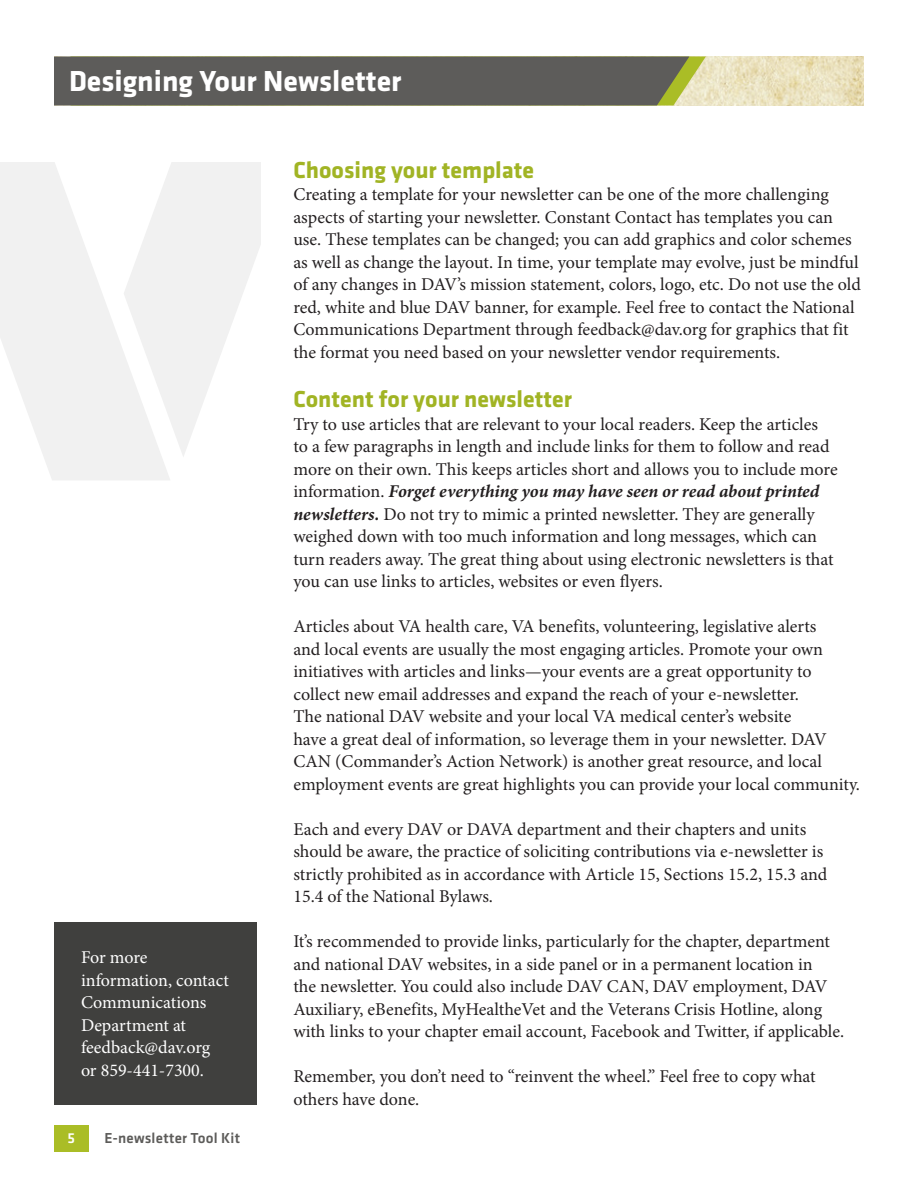
<style>
.page{position:relative;width:918px;height:1188px;background:#fff}
.page>*{position:absolute;margin:0;border:0;box-sizing:border-box;transform-origin:0 0}
.Running_hd{font:700 30px "Klavika";color:#fff}
.Subhead{font:700 24px "Klavika";color:#a1b424}
.Body_Text{font:18px/22.5px "Minion Pro";letter-spacing:-.005em;color:#231f20}
.Body_Text-2{font:18px/22.5px "Minion Pro";color:#fff}
.t1{font:500 15px "Klavika";letter-spacing:.015em;color:#5d5c5a}
.t2{font:500 15px "Klavika";color:#fff}
.s1{font-weight:700;font-style:italic}
</style>
<div class="page">
<img style="left:706px;top:57px;width:158px;height:48px">
<div style="left:54px;top:57px;width:652px;height:48px;background:#5d5c5a"></div>
<svg style="left:0;top:162px;width:261px;height:318px;fill:#f1f1f1"></svg>
<div style="left:54px;top:1125px;width:34px;height:27px;background:#aabd26"></div>
<div style="left:54px;top:922px;width:202px;height:183px;background:#40403e"></div>
<p class="Running_hd" style="left:69px;top:59px;width:334px">Designing Your Newsletter</p>
<p class="Body_Text-2" style="left:81px;top:946px;width:150px">For more information, contact<br>Communications<br>Department at feedback@dav.org or 859-441-7300.</p>
<p class="t2" style="left:67px;top:1128px;width:9px">5</p>
<p class="t1" style="left:104px;top:1128px;width:137px">E-newsletter Tool Kit</p>
<p class="Subhead" style="left:293px;top:153px;width:242px">Choosing your template</p>
<p class="Body_Text" style="left:293px;top:184px;width:569px">Creating a template for your newsletter can be one of the more challenging aspects of starting your newsletter. Constant Contact has templates you can use. These templates can be changed; you can add graphics and color schemes as well as change the layout. In time, your template may evolve, just be mindful of any changes in DAV’s mission statement, colors, logo, etc. Do not use the old red, white and blue DAV banner, for example. Feel free to contact the National Communications Department through feedback@dav.org for graphics that fit the format you need based on your newsletter vendor requirements.</p>
<p class="Subhead" style="left:293px;top:382px;width:280px">Content for your newsletter</p>
<p class="Body_Text" style="left:293px;top:413px;width:546px">Try to use articles that are relevant to your local readers. Keep the articles<br>to a few paragraphs in length and include links for them to follow and read more on their own. This keeps articles short and allows you to include more information. <span class="s1">Forget everything you may have seen or read about printed newsletters.</span> Do not try to mimic a printed newsletter. They are generally weighed down with too much information and long messages, which can turn readers away. The great thing about using electronic newsletters is that you can use links to articles, websites or even flyers.</p>
<p class="Body_Text" style="left:293px;top:616px;width:568px">Articles about VA health care, VA benefits, volunteering, legislative alerts<br>and local events are usually the most engaging articles. Promote your own initiatives with articles and links—your events are a great opportunity to collect new email addresses and expand the reach of your e-newsletter.<br>The national DAV website and your local VA medical center’s website<br>have a great deal of information, so leverage them in your newsletter. DAV CAN (Commander’s Action Network) is another great resource, and local employment events are great highlights you can provide your local community.</p>
<p class="Body_Text" style="left:293px;top:818px;width:535px">Each and every DAV or DAVA department and their chapters and units should be aware, the practice of soliciting contributions via e-newsletter is strictly prohibited as in accordance with Article 15, Sections 15.2, 15.3 and 15.4 of the National Bylaws.</p>
<p class="Body_Text" style="left:293px;top:931px;width:552px">It’s recommended to provide links, particularly for the chapter, department and national DAV websites, in a side panel or in a permanent location in<br>the newsletter. You could also include DAV CAN, DAV employment, DAV Auxiliary, eBenefits, MyHealtheVet and the Veterans Crisis Hotline, along with links to your chapter email account, Facebook and Twitter, if applicable.</p>
<p class="Body_Text" style="left:293px;top:1066px;width:524px">Remember, you don’t need to “reinvent the wheel.” Feel free to copy what others have done.</p>
</div>
